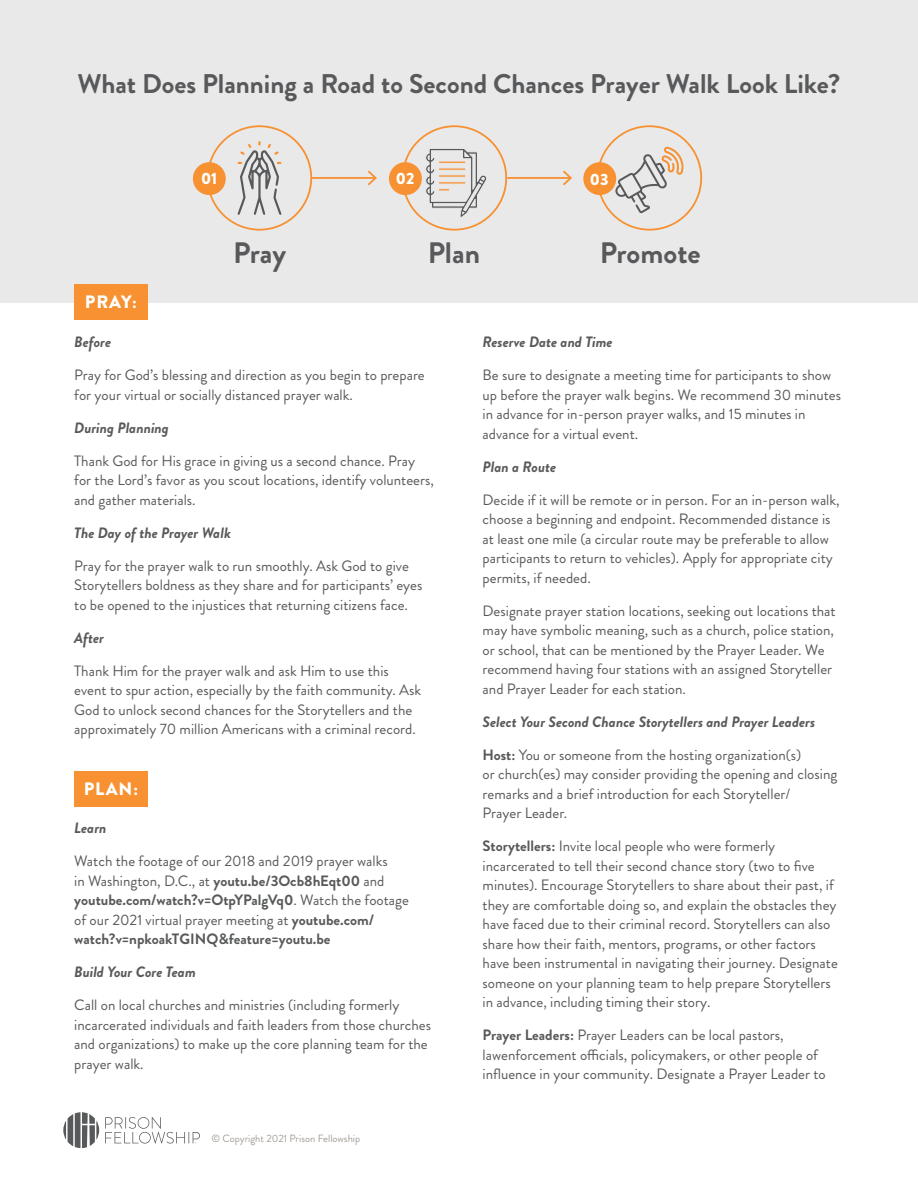
<style>
.page{position:relative;width:918px;height:1188px;background:#fff}
.page>*{position:absolute;margin:0;border:0;box-sizing:border-box;transform-origin:0 0}
.t1{font:700 29.55px "Brandon Grotesque";color:#58595b}
.t2{font:700 27px "Brandon Grotesque";color:#58595b}
.t3{font:900 18px "Brandon Grotesque";letter-spacing:.05em;color:#fff}
.t4{font:900 16.35px "Brandon Grotesque";color:#fff}
.t5{font:15px/19.5px "Brandon Grotesque";color:#58595b}
.t6{font:italic 700 15px "Brandon Grotesque";color:#58595b}
.t7{font:10.5px "Brandon Grotesque";color:#a39e96}
.s1{font-weight:700}
</style>
<div class="page">
<svg style="left:63px;top:1112px;width:36px;height:36px"></svg>
<svg style="left:105px;top:1117px;width:95px;height:27px"></svg>
<div style="left:0;top:0;width:918px;height:302px;background:#e9e9ea"></div>
<svg style="left:237px;top:141px;width:44px;height:74px"></svg>
<svg style="left:426px;top:149px;width:61px;height:69px"></svg>
<svg style="left:615px;top:146px;width:68px;height:68px"></svg>
<hr style="left:311px;top:177px;width:64px;height:2px;background:#f79131">
<svg style="left:368px;top:171px;width:9px;height:14px"></svg>
<hr style="left:507px;top:177px;width:63px;height:2px;background:#f79131">
<svg style="left:563px;top:171px;width:9px;height:14px"></svg>
<div style="left:194px;top:163px;width:31px;height:31px;background:#f79131;border-radius:50%"></div>
<div style="left:193px;top:162px;width:33px;height:33px;border:2px solid #f79131;border-radius:50%"></div>
<div style="left:390px;top:163px;width:31px;height:31px;background:#f79131;border-radius:50%"></div>
<div style="left:389px;top:162px;width:33px;height:33px;border:2px solid #f79131;border-radius:50%"></div>
<div style="left:584px;top:163px;width:31px;height:31px;background:#f79131;border-radius:50%"></div>
<div style="left:583px;top:162px;width:33px;height:33px;border:2px solid #f79131;border-radius:50%"></div>
<div style="left:74px;top:284px;width:73px;height:36px;background:#f79131"></div>
<div style="left:74px;top:771px;width:73px;height:36px;background:#f79131"></div>
<h2 class="t2" style="left:78px;top:64px;width:764px">What Does Planning a Road to Second Chances Prayer Walk Look Like?</h2>
<p class="t4" style="left:201px;top:167px;width:18px">01</p>
<p class="t4" style="left:396px;top:167px;width:20px">02</p>
<p class="t4" style="left:590px;top:167px;width:20px">03</p>
<p class="t3" style="left:85px;top:290px;width:53px">PRAY:</p>
<h1 class="t1" style="left:233px;top:232px;width:55px">Pray</h1>
<h1 class="t1" style="left:428px;top:232px;width:54px">Plan</h1>
<h1 class="t1" style="left:600px;top:232px;width:102px">Promote</h1>
<p class="t6" style="left:74px;top:331px;width:38px">Before</p>
<p class="t5" style="left:74px;top:366px;width:352px">Pray for God’s blessing and direction as you begin to prepare for your virtual or socially distanced prayer walk.</p>
<p class="t6" style="left:74px;top:417px;width:96px">During Planning</p>
<p class="t5" style="left:74px;top:451px;width:361px">Thank God for His grace in giving us a second chance. Pray for the Lord’s favor as you scout locations, identify volunteers, and gather materials.</p>
<p class="t6" style="left:74px;top:522px;width:158px">The Day of the Prayer Walk</p>
<p class="t5" style="left:74px;top:556px;width:350px">Pray for the prayer walk to run smoothly. Ask God to give<br>Storytellers boldness as they share and for participants’ eyes to be opened to the injustices that returning citizens face.</p>
<p class="t6" style="left:74px;top:627px;width:31px">After</p>
<p class="t5" style="left:74px;top:661px;width:349px">Thank Him for the prayer walk and ask Him to use this event to spur action, especially by the faith community. Ask God to unlock second chances for the Storytellers and the approximately 70 million Americans with a criminal record.</p>
<p class="t3" style="left:84px;top:776px;width:56px">PLAN:</p>
<p class="t6" style="left:74px;top:817px;width:34px">Learn</p>
<p class="t5" style="left:74px;top:852px;width:336px">Watch the footage of our 2018 and 2019 prayer walks<br>in Washington, D.C., at <span class="s1">youtu.be/3Ocb8hEqt00</span> and <span class="s1">youtube.com/watch?v=OtpYPalgVq0</span>. Watch the footage of our 2021 virtual prayer meeting at <span class="s1">youtube.com/ watch?v=npkoakTGINQ&amp;feature=youtu.be</span></p>
<p class="t6" style="left:74px;top:961px;width:123px">Build Your Core Team</p>
<p class="t5" style="left:74px;top:996px;width:358px">Call on local churches and ministries (including formerly incarcerated individuals and faith leaders from those churches and organizations) to make up the core planning team for the prayer walk.</p>
<p class="t7" style="left:211px;top:1131px;width:150px">© Copyright 2021 Prison Fellowship</p>
<p class="t6" style="left:483px;top:331px;width:131px">Reserve Date and Time</p>
<p class="t5" style="left:483px;top:366px;width:360px">Be sure to designate a meeting time for participants to show up before the prayer walk begins. We recommend 30 minutes in advance for in-person prayer walks, and 15 minutes in advance for a virtual event.</p>
<p class="t6" style="left:483px;top:456px;width:75px">Plan a Route</p>
<p class="t5" style="left:483px;top:490px;width:359px">Decide if it will be remote or in person. For an in-person walk, choose a beginning and endpoint. Recommended distance is at least one mile (a circular route may be preferable to allow participants to return to vehicles). Apply for appropriate city permits, if needed.</p>
<p class="t5" style="left:483px;top:601px;width:355px">Designate prayer station locations, seeking out locations that may have symbolic meaning, such as a church, police station, or school, that can be mentioned by the Prayer Leader. We recommend having four stations with an assigned Storyteller and Prayer Leader for each station.</p>
<p class="t6" style="left:483px;top:711px;width:334px">Select Your Second Chance Storytellers and Prayer Leaders</p>
<p class="t5" style="left:483px;top:745px;width:356px"><span class="s1">Host:</span> You or someone from the hosting organization(s)<br>or church(es) may consider providing the opening and closing remarks and a brief introduction for each Storyteller/<br>Prayer Leader.</p>
<p class="t5" style="left:483px;top:837px;width:357px"><span class="s1">Storytellers:</span> Invite local people who were formerly incarcerated to tell their second chance story (two to five minutes). Encourage Storytellers to share about their past, if they are comfortable doing so, and explain the obstacles they have faced due to their criminal record. Storytellers can also share how their faith, mentors, programs, or other factors have been instrumental in navigating their journey. Designate someone on your planning team to help prepare Storytellers in advance, including timing their story.</p>
<p class="t5" style="left:483px;top:1026px;width:345px"><span class="s1">Prayer Leaders:</span> Prayer Leaders can be local pastors, lawenforcement officials, policymakers, or other people of influence in your community. Designate a Prayer Leader to</p>
</div>
